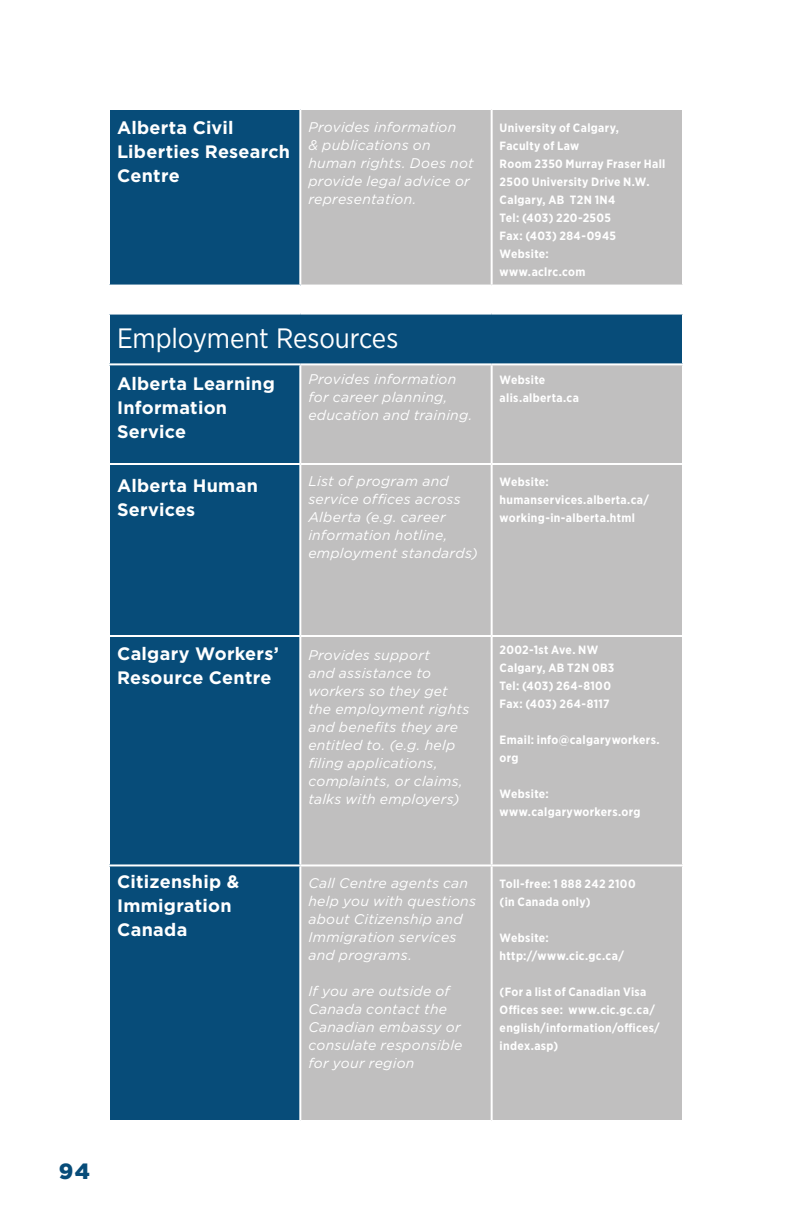
<style>
.page{position:relative;width:792px;height:1224px;background:#fff}
.page>*{position:absolute;margin:0;border:0;box-sizing:border-box;transform-origin:0 0}
.intro_2_-_14pt{font:28px "Gotham Narrow";letter-spacing:-.005em;color:#fff}
.t1{font:900 22px "Gotham";color:#074c79}
.BODY_main_9pt{font:700 18px/24px "Gotham";letter-spacing:.015em;color:#fff}
.BODY_main_9pt-2{font:italic 14px/18px "Gotham";letter-spacing:.02em;color:#fff}
.footnote{font:700 12px/18px "Gotham Narrow";letter-spacing:.03em;color:#fff}
</style>
<div class="page">
<div style="left:109px;top:109px;width:191px;height:177px;background:#074c79"></div>
<div style="left:301px;top:110px;width:381px;height:175px;background:#c0bfbf"></div>
<hr style="left:108px;top:108px;width:192px;height:2px;background:#fff">
<hr style="left:108px;top:110px;width:2px;height:175px;background:#fff">
<hr style="left:108px;top:285px;width:192px;height:2px;background:#fff">
<hr style="left:299px;top:110px;width:2px;height:175px;background:#fff">
<hr style="left:491px;top:110px;width:2px;height:175px;background:#fff">
<div style="left:110px;top:315px;width:572px;height:805px;background:#074c79"></div>
<div style="left:301px;top:365px;width:381px;height:755px;background:#c0bfbf"></div>
<hr style="left:108px;top:363px;width:192px;height:2px;background:#fff">
<hr style="left:108px;top:463px;width:192px;height:2px;background:#fff">
<hr style="left:108px;top:635px;width:192px;height:2px;background:#fff">
<hr style="left:108px;top:864px;width:192px;height:2px;background:#fff">
<hr style="left:300px;top:363px;width:192px;height:2px;background:#fff">
<hr style="left:299px;top:365px;width:2px;height:98px;background:#fff">
<hr style="left:492px;top:363px;width:192px;height:2px;background:#fff">
<hr style="left:491px;top:365px;width:2px;height:98px;background:#fff">
<hr style="left:300px;top:463px;width:192px;height:2px;background:#fff">
<hr style="left:299px;top:465px;width:2px;height:170px;background:#fff">
<hr style="left:492px;top:463px;width:192px;height:2px;background:#fff">
<hr style="left:491px;top:465px;width:2px;height:170px;background:#fff">
<hr style="left:300px;top:635px;width:192px;height:2px;background:#fff">
<hr style="left:299px;top:637px;width:2px;height:227px;background:#fff">
<hr style="left:492px;top:635px;width:192px;height:2px;background:#fff">
<hr style="left:491px;top:637px;width:2px;height:227px;background:#fff">
<hr style="left:300px;top:864px;width:192px;height:2px;background:#fff">
<hr style="left:299px;top:866px;width:2px;height:254px;background:#fff">
<hr style="left:492px;top:864px;width:192px;height:2px;background:#fff">
<hr style="left:491px;top:866px;width:2px;height:254px;background:#fff">
<p class="BODY_main_9pt" style="left:117px;top:116px;width:175px">Alberta Civil<br>Liberties Research<br>Centre</p>
<p class="BODY_main_9pt-2" style="left:308px;top:118px;width:167px">Provides information<br>&amp; publications on human rights. Does not provide legal advice or representation.</p>
<p class="footnote" style="left:500px;top:119px;width:121px">University of Calgary,<br>Faculty of Law</p>
<p class="footnote" style="left:500px;top:155px;width:167px">Room 2350 Murray Fraser Hall</p>
<p class="footnote" style="left:500px;top:173px;width:151px">2500 University Drive N.W.</p>
<p class="footnote" style="left:500px;top:191px;width:117px">Calgary, AB T2N 1N4</p>
<p class="footnote" style="left:500px;top:209px;width:113px">Tel: (403) 220-2505</p>
<p class="footnote" style="left:500px;top:227px;width:118px">Fax: (403) 284-0945</p>
<p class="footnote" style="left:500px;top:245px;width:51px">Website:</p>
<p class="footnote" style="left:500px;top:263px;width:87px">www.aclrc.com</p>
<p class="intro_2_-_14pt" style="left:117px;top:321px;width:283px">Employment Resources</p>
<p class="BODY_main_9pt" style="left:117px;top:372px;width:159px">Alberta Learning<br>Information<br>Service</p>
<p class="BODY_main_9pt-2" style="left:308px;top:370px;width:165px">Provides information for career planning, education and training.</p>
<p class="footnote" style="left:500px;top:371px;width:47px">Website</p>
<p class="footnote" style="left:500px;top:389px;width:81px">alis.alberta.ca</p>
<p class="BODY_main_9pt" style="left:117px;top:474px;width:142px">Alberta Human<br>Services</p>
<p class="BODY_main_9pt-2" style="left:308px;top:472px;width:171px">List of program and service offices across<br>Alberta (e.g. career information hotline, employment standards)</p>
<p class="footnote" style="left:500px;top:473px;width:51px">Website:</p>
<p class="footnote" style="left:500px;top:491px;width:151px">humanservices.alberta.ca/ working-in-alberta.html</p>
<p class="BODY_main_9pt" style="left:117px;top:642px;width:163px">Calgary Workers’<br>Resource Centre</p>
<p class="BODY_main_9pt-2" style="left:308px;top:646px;width:163px">Provides support<br>and assistance to workers so they get the employment rights and benefits they are entitled to. (e.g. help filing applications, complaints, or claims, talks with employers)</p>
<p class="footnote" style="left:500px;top:641px;width:100px">2002-1st Ave. NW</p>
<p class="footnote" style="left:500px;top:659px;width:116px">Calgary, AB T2N 0B3</p>
<p class="footnote" style="left:500px;top:677px;width:113px">Tel: (403) 264-8100</p>
<p class="footnote" style="left:500px;top:695px;width:111px">Fax: (403) 264-8117</p>
<p class="footnote" style="left:500px;top:731px;width:162px">Email: info@calgaryworkers. org</p>
<p class="footnote" style="left:500px;top:785px;width:51px">Website:</p>
<p class="footnote" style="left:500px;top:803px;width:142px">www.calgaryworkers.org</p>
<p class="BODY_main_9pt" style="left:117px;top:870px;width:124px">Citizenship &amp;<br>Immigration<br>Canada</p>
<p class="BODY_main_9pt-2" style="left:308px;top:874px;width:169px">Call Centre agents can help you with questions about Citizenship and<br>Immigration services and programs.</p>
<p class="BODY_main_9pt-2" style="left:308px;top:982px;width:156px">If you are outside of<br>Canada contact the<br>Canadian embassy or consulate responsible for your region</p>
<p class="footnote" style="left:500px;top:875px;width:137px">Toll-free: 1 888 242 2100</p>
<p class="footnote" style="left:500px;top:893px;width:92px">(in Canada only)</p>
<p class="footnote" style="left:500px;top:929px;width:126px">Website: http://www.cic.gc.ca/</p>
<p class="footnote" style="left:500px;top:983px;width:162px">(For a list of Canadian Visa<br>Offices see: www.cic.gc.ca/ english/information/offices/ index.asp)</p>
<h2 class="t1" style="left:59px;top:1156px;width:33px">94</h2>
</div>
